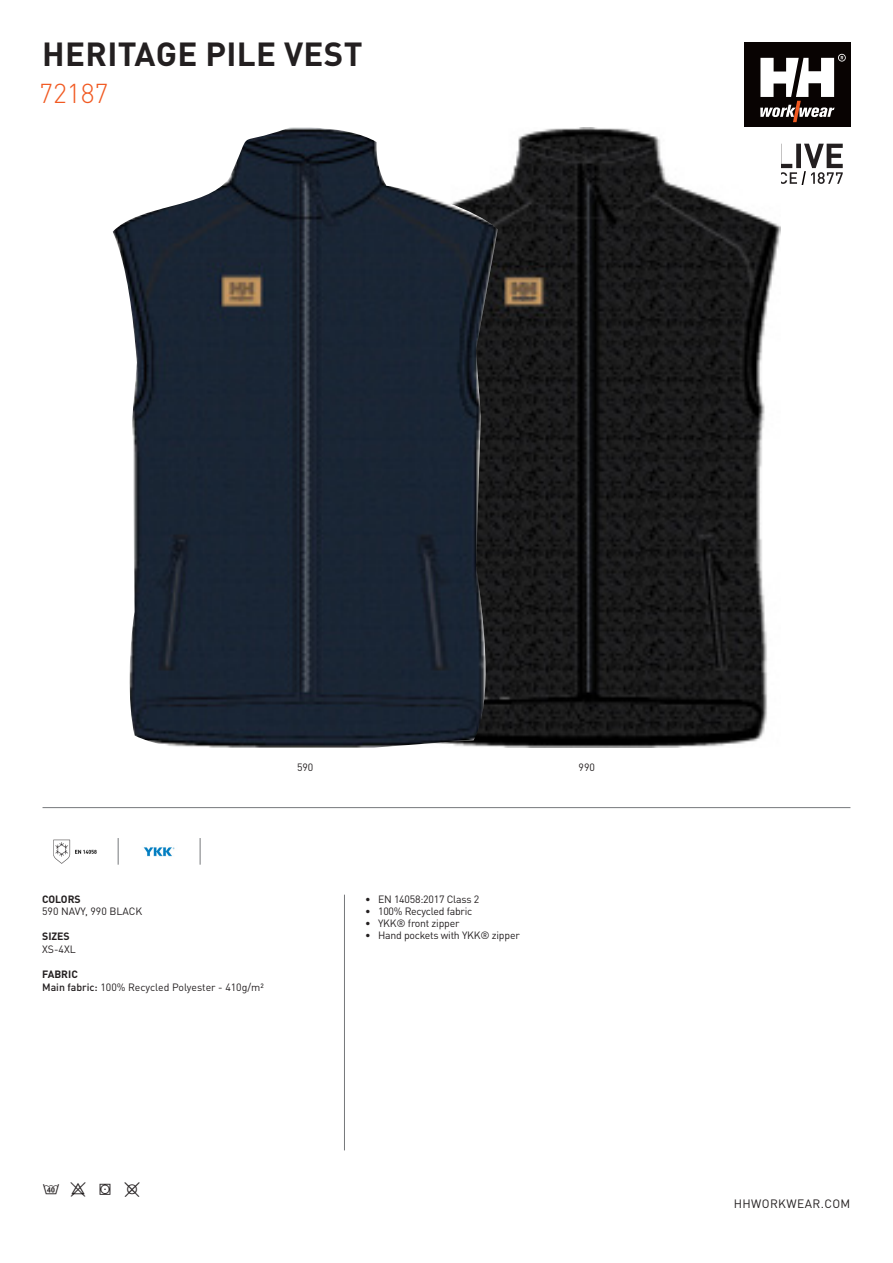
<style>
.page{position:relative;width:893px;height:1263px;background:#fff}
.page>*{position:absolute;margin:0;border:0;box-sizing:border-box;transform-origin:0 0}
.t1{font:700 33px "DIN Pro";letter-spacing:.01em;color:#231f20}
.Style_number_for_ind{font:300 27px "DIN Pro";color:#f15921}
.t2{font:18px "Nilorn Seagul Textile";color:#231f20}
.t3{font:12px "DIN Pro";letter-spacing:.035em;color:#231f20}
.t4{font:10.5px "DIN Pro";letter-spacing:-.02em;color:#231f20}
.t5{font:10.5px "DIN Pro";color:#231f20}
.t6{font:700 10.5px "DIN Pro";color:#231f20}
.s1{font-weight:500}
</style>
<div class="page">
<svg style="left:781px;top:144px;width:62px;height:41px"></svg>
<div style="left:744px;top:43px;width:106px;height:84px;background:#080302"></div>
<svg style="left:760px;top:54px;width:86px;height:68px"></svg>
<img style="left:498px;top:128px;width:283px;height:620px">
<img style="left:113px;top:128px;width:385px;height:620px">
<hr style="left:43px;top:807px;width:807px;height:1px;background:#76787b">
<svg style="left:118px;top:838px;width:1px;height:27px"></svg>
<svg style="left:200px;top:838px;width:1px;height:27px"></svg>
<img style="left:53px;top:839px;width:44px;height:24px">
<img style="left:143px;top:847px;width:32px;height:10px">
<hr style="left:344px;top:895px;width:1px;height:255px;background:#76787b">
<p class="t1" style="left:42px;top:26px;width:322px">HERITAGE PILE VEST</p>
<p class="Style_number_for_ind" style="left:39px;top:73px;width:71px">72187</p>
<p class="t4" style="left:297px;top:758px;width:18px">590</p>
<p class="t4" style="left:579px;top:758px;width:18px">990</p>
<p class="t6" style="left:42px;top:890px;width:40px">COLORS</p>
<p class="t5" style="left:42px;top:903px;width:102px">590 NAVY, 990 BLACK</p>
<p class="t6" style="left:42px;top:928px;width:29px">SIZES</p>
<p class="t4" style="left:42px;top:941px;width:35px">XS-4XL</p>
<p class="t6" style="left:42px;top:966px;width:37px">FABRIC</p>
<p class="t5" style="left:42px;top:979px;width:223px"><span class="s1">Main fabric:</span> 100% Recycled Polyester - 410g/m²</p>
<p class="t4" style="left:365px;top:891px;width:115px">• EN 14058:2017 Class 2</p>
<p class="t4" style="left:365px;top:903px;width:109px">• 100% Recycled fabric</p>
<p class="t4" style="left:365px;top:915px;width:96px">• YKK® front zipper</p>
<p class="t4" style="left:365px;top:927px;width:156px">• Hand pockets with YKK® zipper</p>
<p class="t2" style="left:42px;top:1182px;width:101px">b x ' \</p>
<p class="t3" style="left:734px;top:1194px;width:118px">HHWORKWEAR.COM</p>
</div>
